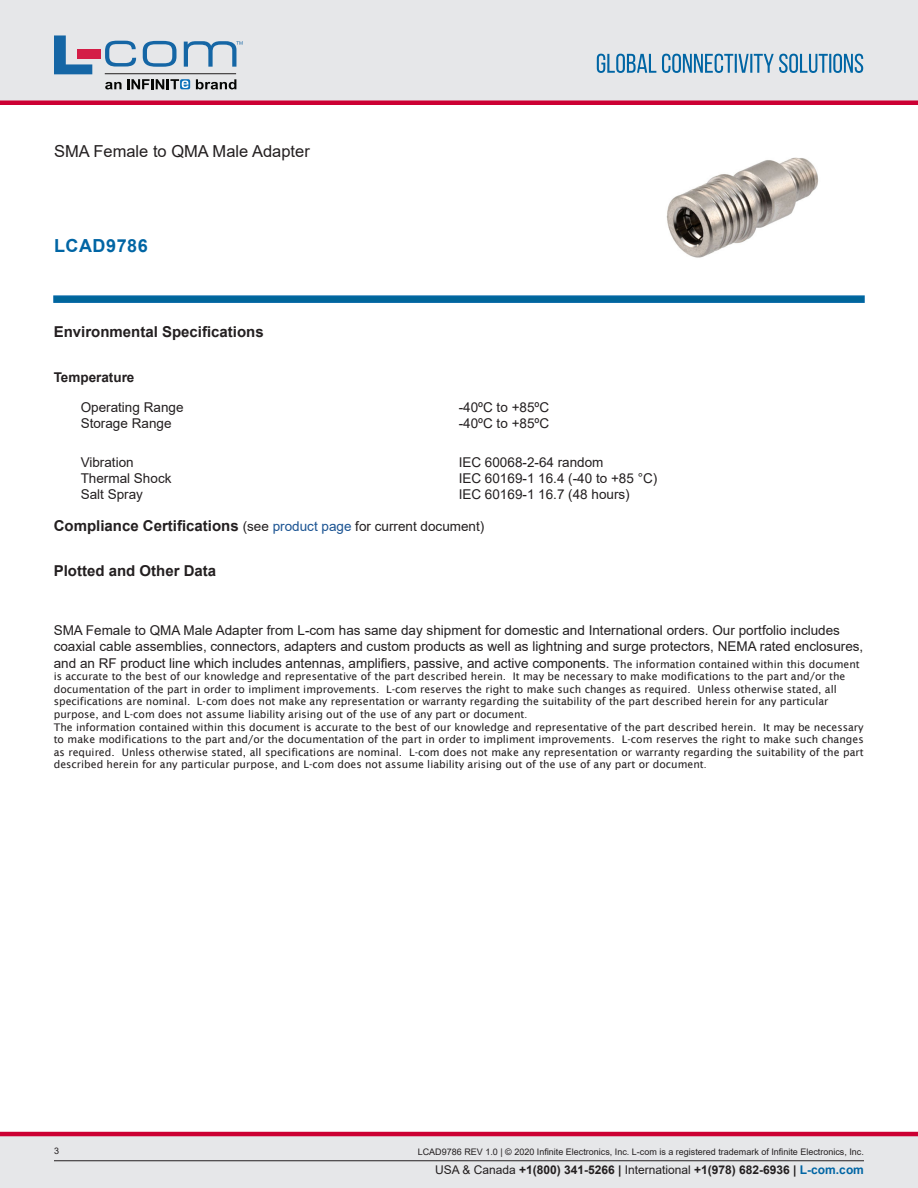
<style>
.page{position:relative;width:918px;height:1188px;background:#fff}
.page>*{position:absolute;margin:0;border:0;box-sizing:border-box;transform-origin:0 0}
.PN{font:700 18px "Arial";letter-spacing:.03em;color:#0065a4}
.Web_Description_Para{font:16.5px "Arial";color:#231f20}
.LCOM_Section_Header{font:700 15px "Arial";color:#231f20}
.Web_Description_Para-2{font:13.5px/16.2px "Arial";color:#231f20}
.Specs_Para{font:13.5px "Arial";color:#231f20}
.LCOM_Section_Header-2{font:700 13.5px "Arial";color:#231f20}
.t1{font:700 12px "Arial";color:#231f20}
.Web_Description_Para-3{font:10.5px/12.6px "Lucida Sans";color:#231f20}
.t2{font:9px "Arial";color:#231f20}
.s1{font-weight:400;font-size:13.5px}
.s2{font-weight:400;font-size:13.5px;color:#1a5392}
.s3{font-family:"Lucida Sans";font-size:10.5px}
.s4{font-size:9px}
.s5{font-weight:400}
.s6{color:#0065a4}
</style>
<div class="page">
<div style="left:0;top:1136px;width:918px;height:52px;background:#e6e7e9"></div>
<hr style="left:0;top:1132px;width:918px;height:4px;background:#c03">
<div style="left:0;top:0;width:918px;height:102px;background:#e6e7e9"></div>
<div style="left:0;top:100px;width:918px;height:5px;background:#c03"></div>
<hr style="left:54px;top:1160px;width:810px;height:1px;background:#231f20">
<svg style="left:597px;top:54px;width:266px;height:19px"></svg>
<hr style="left:105px;top:73px;width:131px;height:1px;background:#211e1e">
<svg style="left:54px;top:35px;width:38px;height:39px"></svg>
<svg style="left:143px;top:41px;width:34px;height:26px"></svg>
<svg style="left:105px;top:41px;width:31px;height:26px"></svg>
<div style="left:77px;top:49px;width:23px;height:10px;background:#d41e47"></div>
<svg style="left:180px;top:79px;width:10px;height:10px"></svg>
<svg style="left:196px;top:79px;width:40px;height:10px"></svg>
<svg style="left:105px;top:79px;width:83px;height:10px"></svg>
<svg style="left:184px;top:41px;width:59px;height:26px"></svg>
<svg style="left:53px;top:295px;width:812px;height:8px;background:#0f6ea3"></svg>
<img style="left:666px;top:157px;width:152px;height:101px">
<h1 class="Web_Description_Para" style="left:54px;top:140px;width:257px">SMA Female to QMA Male Adapter</h1>
<p class="PN" style="left:54px;top:233px;width:95px">LCAD9786</p>
<p class="LCOM_Section_Header" style="left:54px;top:321px;width:212px">Environmental Specifications</p>
<p class="LCOM_Section_Header-2" style="left:54px;top:368px;width:82px">Temperature</p>
<p class="Specs_Para" style="left:81px;top:398px;width:104px">Operating Range</p>
<p class="Specs_Para" style="left:459px;top:398px;width:92px">-40ºC to +85ºC</p>
<p class="Specs_Para" style="left:81px;top:414px;width:92px">Storage Range</p>
<p class="Specs_Para" style="left:459px;top:414px;width:92px">-40ºC to +85ºC</p>
<p class="Specs_Para" style="left:81px;top:453px;width:55px">Vibration</p>
<p class="Specs_Para" style="left:459px;top:453px;width:146px">IEC 60068-2-64 random</p>
<p class="Specs_Para" style="left:81px;top:469px;width:92px">Thermal Shock</p>
<p class="Specs_Para" style="left:459px;top:469px;width:200px">IEC 60169-1 16.4 (-40 to +85 °C)</p>
<p class="Specs_Para" style="left:81px;top:485px;width:64px">Salt Spray</p>
<p class="Specs_Para" style="left:459px;top:485px;width:173px">IEC 60169-1 16.7 (48 hours)</p>
<p class="LCOM_Section_Header" style="left:54px;top:515px;width:432px">Compliance Certifications <span class="s1">(see</span> <span class="s2">product page</span> <span class="s1">for current document)</span></p>
<p class="LCOM_Section_Header" style="left:54px;top:560px;width:164px">Plotted and Other Data</p>
<h1 class="Web_Description_Para-2" style="left:54px;top:622px;width:811px">SMA Female to QMA Male Adapter from L-com has same day shipment for domestic and International orders. Our portfolio includes coaxial cable assemblies, connectors, adapters and custom products as well as lightning and surge protectors, NEMA rated enclosures, and an RF product line which includes antennas, amplifiers, passive, and active components. <span class="s3">The information contained within this document</span></h1>
<h1 class="Web_Description_Para-3" style="left:54px;top:670px;width:793px">is accurate to the best of our knowledge and representative of the part described herein. It may be necessary to make modifications to the part and/or the documentation of the part in order to impliment improvements. L-com reserves the right to make such changes as required. Unless otherwise stated, all specifications are nominal. L-com does not make any representation or warranty regarding the suitability of the part described herein for any particular purpose, and L-com does not assume liability arising out of the use of any part or document<span class="s4">.</span></h1>
<p class="Web_Description_Para-3" style="left:54px;top:721px;width:811px;text-align:justify">The information contained within this document is accurate to the best of our knowledge and representative of the part described herein. It may be necessary to make modifications to the part and/or the documentation of the part in order to impliment improvements. L-com reserves the right to make such changes as required. Unless otherwise stated, all specifications are nominal. L-com does not make any representation or warranty regarding the suitability of the part described herein for any particular purpose, and L-com does not assume liability arising out of the use of any part or document<span class="s4">.</span></p>
<p class="t2" style="left:54px;top:1144px;width:7px">3</p>
<p class="t2" style="left:418px;top:1146px;width:448px">LCAD9786 REV 1.0 | © 2020 Infinite Electronics, Inc. L-com is a registered trademark of Infinite Electronics, Inc.</p>
<p class="t1" style="left:435px;top:1162px;width:430px"><span class="s5">USA &amp; Canada</span> +1(800) 341-5266 | <span class="s5">International</span> +1(978) 682-6936 | <span class="s6">L-com.com</span></p>
</div>
